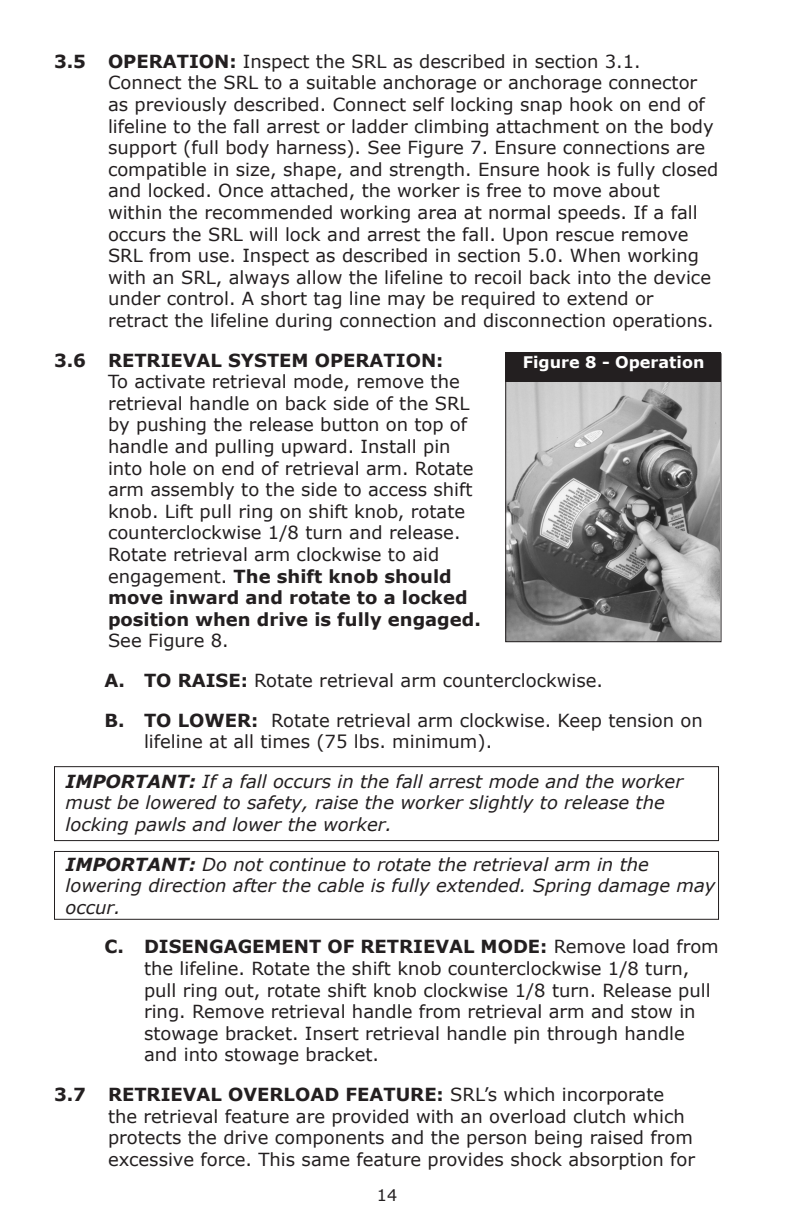
<style>
.page{position:relative;width:792px;height:1224px;background:#fff}
.page>*{position:absolute;margin:0;border:0;box-sizing:border-box;transform-origin:0 0}
.Body_text{font:18px/21.6px "Verdana";color:#231f20}
.A_B_C{font:18px/21.6px "Verdana";color:#231f20}
.Warning-Important_te{font:italic 18px/21.6px "Verdana";color:#231f20}
.Warning-Important_te-2{font:italic 700 18px "Verdana";color:#231f20}
.Figure_Caption{font:700 16px "Verdana";color:#fff}
.t1{font:16px "Verdana";color:#231f20}
.s1{font-weight:700}
</style>
<div class="page">
<div style="left:54px;top:766px;width:665px;height:75px;border:1px solid #231f20"></div>
<div style="left:54px;top:851px;width:665px;height:69px;border:1px solid #231f20"></div>
<img style="left:507px;top:382px;width:213px;height:258px">
<div style="left:505px;top:353px;width:217px;height:289px;border:1px solid #231f20"></div>
<div style="left:505px;top:353px;width:216px;height:29px;background:#231f20"></div>
<p class="Body_text" style="left:108px;top:50px;width:612px;text-indent:-54px"><span class="s1">3.5 OPERATION:</span> Inspect the SRL as described in section 3.1.<br>Connect the SRL to a suitable anchorage or anchorage connector as previously described. Connect self locking snap hook on end of lifeline to the fall arrest or ladder climbing attachment on the body support (full body harness). See Figure 7. Ensure connections are compatible in size, shape, and strength. Ensure hook is fully closed and locked. Once attached, the worker is free to move about within the recommended working area at normal speeds. If a fall occurs the SRL will lock and arrest the fall. Upon rescue remove SRL from use. Inspect as described in section 5.0. When working with an SRL, always allow the lifeline to recoil back into the device under control. A short tag line may be required to extend or<br>retract the lifeline during connection and disconnection operations.</p>
<p class="Body_text" style="left:108px;top:349px;width:374px;text-indent:-54px"><span class="s1">3.6 RETRIEVAL SYSTEM OPERATION:<br></span>To activate retrieval mode, remove the retrieval handle on back side of the SRL by pushing the release button on top of handle and pulling upward. Install pin into hole on end of retrieval arm. Rotate arm assembly to the side to access shift knob. Lift pull ring on shift knob, rotate counterclockwise 1/8 turn and release.<br>Rotate retrieval arm clockwise to aid engagement. <span class="s1">The shift knob should move inward and rotate to a locked position when drive is fully engaged.<br></span>See Figure 8.</p>
<p class="A_B_C" style="left:104px;top:669px;width:500px"><span class="s1">A. TO RAISE:</span> Rotate retrieval arm counterclockwise.</p>
<p class="A_B_C" style="left:144px;top:709px;width:560px;text-indent:-40px"><span class="s1">B. TO LOWER:</span> Rotate retrieval arm clockwise. Keep tension on lifeline at all times (75 lbs. minimum).</p>
<p class="Warning-Important_te-2" style="left:66px;top:770px;width:56px">IMPORTANT</p>
<p class="Figure_Caption" style="left:523px;top:352px;width:183px">Figure 8 - Operation</p>
<p class="Warning-Important_te" style="left:66px;top:770px;width:619px;text-indent:123px"><span class="s1">:</span> If a fall occurs in the fall arrest mode and the worker must be lowered to safety, raise the worker slightly to release the locking pawls and lower the worker.</p>
<p class="Warning-Important_te-2" style="left:66px;top:853px;width:56px">IMPORTANT</p>
<p class="Warning-Important_te" style="left:66px;top:853px;width:651px;text-indent:123px"><span class="s1">:</span> Do not continue to rotate the retrieval arm in the lowering direction after the cable is fully extended. Spring damage may occur.</p>
<p class="A_B_C" style="left:144px;top:935px;width:576px;text-indent:-40px"><span class="s1">C. DISENGAGEMENT OF RETRIEVAL MODE:</span> Remove load from the lifeline. Rotate the shift knob counterclockwise 1/8 turn, pull ring out, rotate shift knob clockwise 1/8 turn. Release pull ring. Remove retrieval handle from retrieval arm and stow in stowage bracket. Insert retrieval handle pin through handle and into stowage bracket.</p>
<p class="Body_text" style="left:108px;top:1083px;width:589px;text-indent:-54px"><span class="s1">3.7 RETRIEVAL OVERLOAD FEATURE:</span> SRL’s which incorporate the retrieval feature are provided with an overload clutch which protects the drive components and the person being raised from excessive force. This same feature provides shock absorption for</p>
<p class="t1" style="left:377px;top:1185px;width:22px">14</p>
</div>
